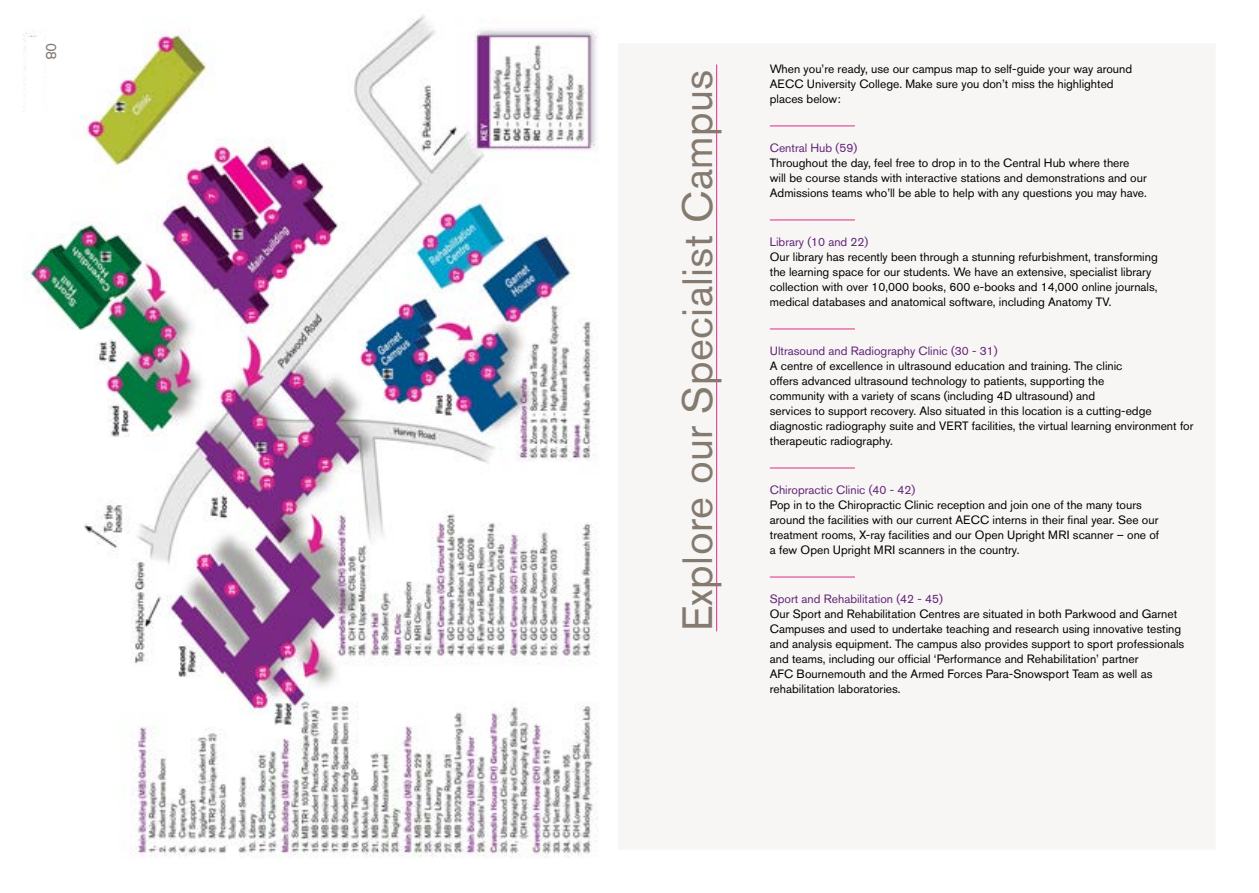
<style>
.page{position:relative;width:1259px;height:893px;background:#fff}
.page>*{position:absolute;margin:0;border:0;box-sizing:border-box;transform-origin:0 0}
.t1{font:42px "Akzidenz Grotesk BE";letter-spacing:.01em;color:#857a70}
.t2{font:15px "Akzidenz Grotesk BE";color:#857a70}
.t3{font:12px/15px "Akzidenz Grotesk BE";color:#000}
.t4{font:12px "Akzidenz Grotesk BE";color:#632379}
</style>
<div class="page">
<div style="left:42px;top:42px;width:1175px;height:809px;background:#f7f6f4;border:2px solid #fff"></div>
<hr style="left:770px;top:126px;width:85px;height:1px;background:#e02a88">
<hr style="left:770px;top:220px;width:85px;height:1px;background:#e02a88">
<hr style="left:770px;top:329px;width:85px;height:1px;background:#e02a88">
<hr style="left:770px;top:468px;width:85px;height:1px;background:#e02a88">
<hr style="left:770px;top:577px;width:85px;height:1px;background:#e02a88">
<hr style="left:716px;top:65px;width:1px;height:566px;background:#e02a88">
<img style="left:23px;top:15px;width:595px;height:843px">
<div style="left:27px;top:37px;width:17px;height:89px;background:#fff"></div>
<p class="t2" style="left:60px;top:43px;width:19px;rotate:90deg">08</p>
<h1 class="t1" style="left:672px;top:631px;width:563px;rotate:-90deg">Explore our Specialist Campus</h1>
<p class="t3" style="left:770px;top:61px;width:364px">When you’re ready, use our campus map to self-guide your way around<br>AECC University College. Make sure you don’t miss the highlighted places below:</p>
<p class="t4" style="left:770px;top:140px;width:89px">Central Hub (59)</p>
<p class="t3" style="left:770px;top:155px;width:378px">Throughout the day, feel free to drop in to the Central Hub where there will be course stands with interactive stations and demonstrations and our<br>Admissions teams who’ll be able to help with any questions you may have.</p>
<p class="t4" style="left:770px;top:235px;width:100px">Library (10 and 22)</p>
<p class="t3" style="left:770px;top:249px;width:389px">Our library has recently been through a stunning refurbishment, transforming the learning space for our students. We have an extensive, specialist library collection with over 10,000 books, 600 e-books and 14,000 online journals, medical databases and anatomical software, including Anatomy TV.</p>
<p class="t4" style="left:770px;top:344px;width:229px">Ultrasound and Radiography Clinic (30 - 31)</p>
<p class="t3" style="left:770px;top:358px;width:425px">A centre of excellence in ultrasound education and training. The clinic<br>offers advanced ultrasound technology to patients, supporting the<br>community with a variety of scans (including 4D ultrasound) and<br>services to support recovery. Also situated in this location is a cutting-edge diagnostic radiography suite and VERT facilities, the virtual learning environment for therapeutic radiography.</p>
<p class="t4" style="left:770px;top:483px;width:147px">Chiropractic Clinic (40 - 42)</p>
<p class="t3" style="left:770px;top:497px;width:391px">Pop in to the Chiropractic Clinic reception and join one of the many tours around the facilities with our current AECC interns in their final year. See our treatment rooms, X-ray facilities and our Open Upright MRI scanner – one of a few Open Upright MRI scanners in the country.</p>
<p class="t4" style="left:770px;top:592px;width:175px">Sport and Rehabilitation (42 - 45)</p>
<p class="t3" style="left:770px;top:606px;width:416px">Our Sport and Rehabilitation Centres are situated in both Parkwood and Garnet Campuses and used to undertake teaching and research using innovative testing and analysis equipment. The campus also provides support to sport professionals and teams, including our official ‘Performance and Rehabilitation’ partner<br>AFC Bournemouth and the Armed Forces Para-Snowsport Team as well as rehabilitation laboratories.</p>
</div>
